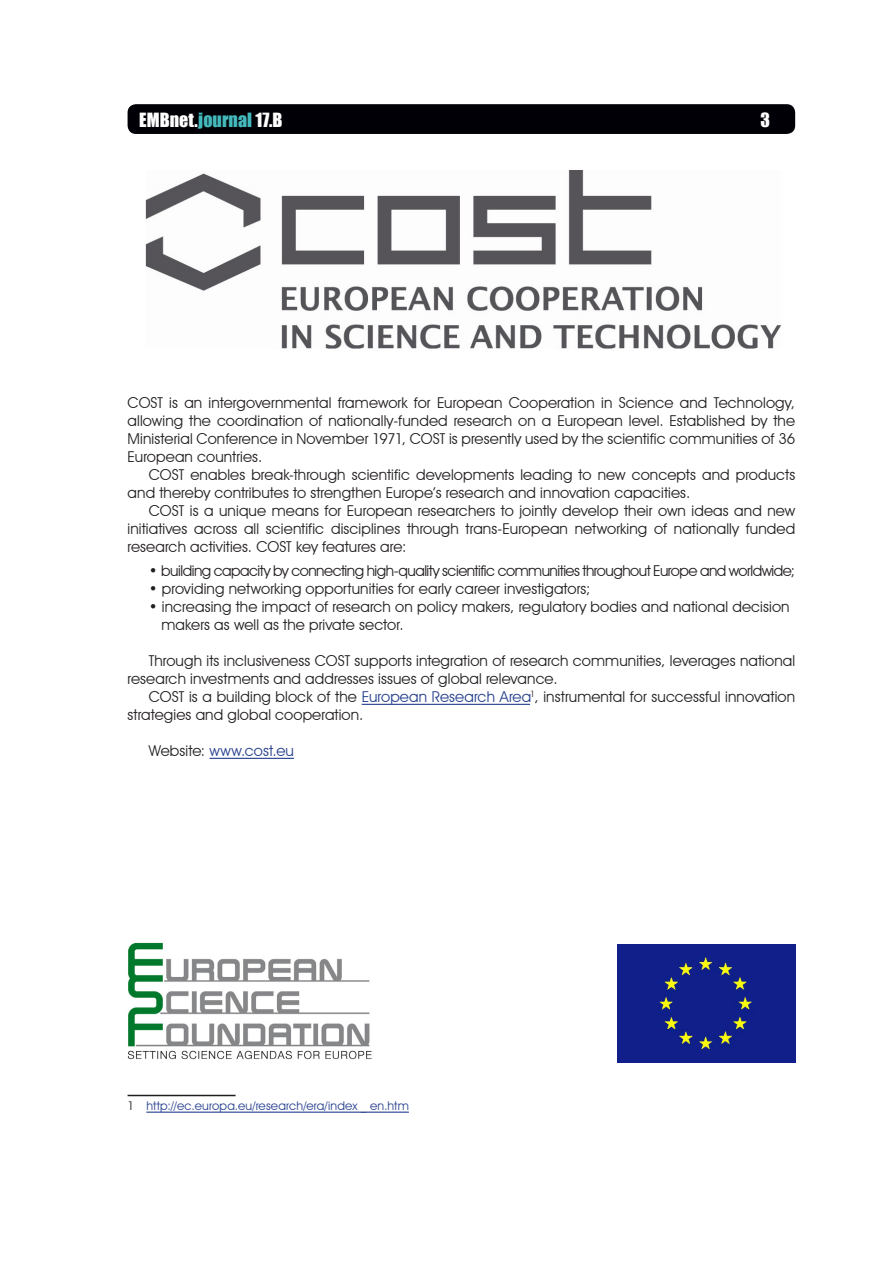
<style>
.page{position:relative;width:893px;height:1263px;background:#fff}
.page>*{position:absolute;margin:0;border:0;box-sizing:border-box;transform-origin:0 0}
.t1{font:18px "Impact";letter-spacing:.005em;color:#fff}
._01_text{font:15px/18px "Avant Garde IT Cby BT";letter-spacing:.005em;color:#231f20}
._00_text_first{font:15px/18px "Avant Garde IT Cby BT";letter-spacing:.005em;color:#231f20;text-align:justify}
._01_text-2{font:15px "Avant Garde IT Cby BT";letter-spacing:-.03em;color:#231f20}
._01_text-3{font:15px "Avant Garde IT Cby BT";letter-spacing:.005em;color:#253f8e}
._03_legend{font:12px "Avant Garde IT Cby BT";letter-spacing:.015em;color:#253f8e}
.s1{color:#44b9bc}
.s2{color:#253f8e}
.s3{color:#231f20}
</style>
<div class="page">
<div style="left:128px;top:104px;width:667px;height:30px;background:#000006;border-radius:9px"></div>
<hr style="left:362px;top:704px;width:168px;height:1px;background:#253f8e">
<hr style="left:210px;top:758px;width:84px;height:1px;background:#253f8e">
<hr style="left:128px;top:1095px;width:108px;height:1px;background:#231f20">
<hr style="left:146px;top:1111px;width:263px;height:2px;background:#253f8e">
<img style="left:145px;top:170px;width:636px;height:179px">
<img style="left:127px;top:942px;width:245px;height:118px">
<img style="left:618px;top:944px;width:177px;height:118px">
<p class="t1" style="left:139px;top:106px;width:145px">EMBnet.<span class="s1">journal</span> 17.B</p>
<p class="t1" style="left:760px;top:106px;width:11px">3</p>
<p class="_00_text_first" style="left:128px;top:394px;width:669px">COST is an intergovernmental framework for European Cooperation in Science and Technology, allowing the coordination of nationally-funded research on a European level. Established by the Ministerial Conference in November 1971, COST is presently used by the scientific communities of 36<br>European countries.</p>
<p class="_01_text" style="left:128px;top:466px;width:669px;text-indent:21px">COST enables break-through scientific developments leading to new concepts and products and thereby contributes to strengthen Europe’s research and innovation capacities.</p>
<p class="_01_text" style="left:128px;top:502px;width:669px;text-align:justify;text-indent:21px">COST is a unique means for European researchers to jointly develop their own ideas and new initiatives across all scientific disciplines through trans-European networking of nationally funded research activities. COST key features are:</p>
<p class="_01_text-2" style="left:149px;top:562px;width:648px">• building capacity by connecting high-quality scientific communities throughout Europe and worldwide;</p>
<p class="_01_text" style="left:149px;top:580px;width:443px">• providing networking opportunities for early career investigators;</p>
<p class="_01_text" style="left:149px;top:598px;width:642px">• increasing the impact of research on policy makers, regulatory bodies and national decision</p>
<p class="_01_text" style="left:162px;top:616px;width:244px">makers as well as the private sector.</p>
<p class="_01_text" style="left:128px;top:652px;width:669px;text-indent:21px">Through its inclusiveness COST supports integration of research communities, leverages national research investments and addresses issues of global relevance.</p>
<p class="_01_text" style="left:128px;top:688px;width:669px;text-indent:21px">COST is a building block of the <span class="s2">European Research Area</span><sup>1</sup>, instrumental for successful innovation strategies and global cooperation.</p>
<p class="_01_text-3" style="left:149px;top:742px;width:147px"><span class="s3">Website:</span> www.cost.eu</p>
<p class="_03_legend" style="left:128px;top:1098px;width:283px"><span class="s3">1</span> http://ec.europa.eu/research/era/index _ en.htm</p>
</div>
